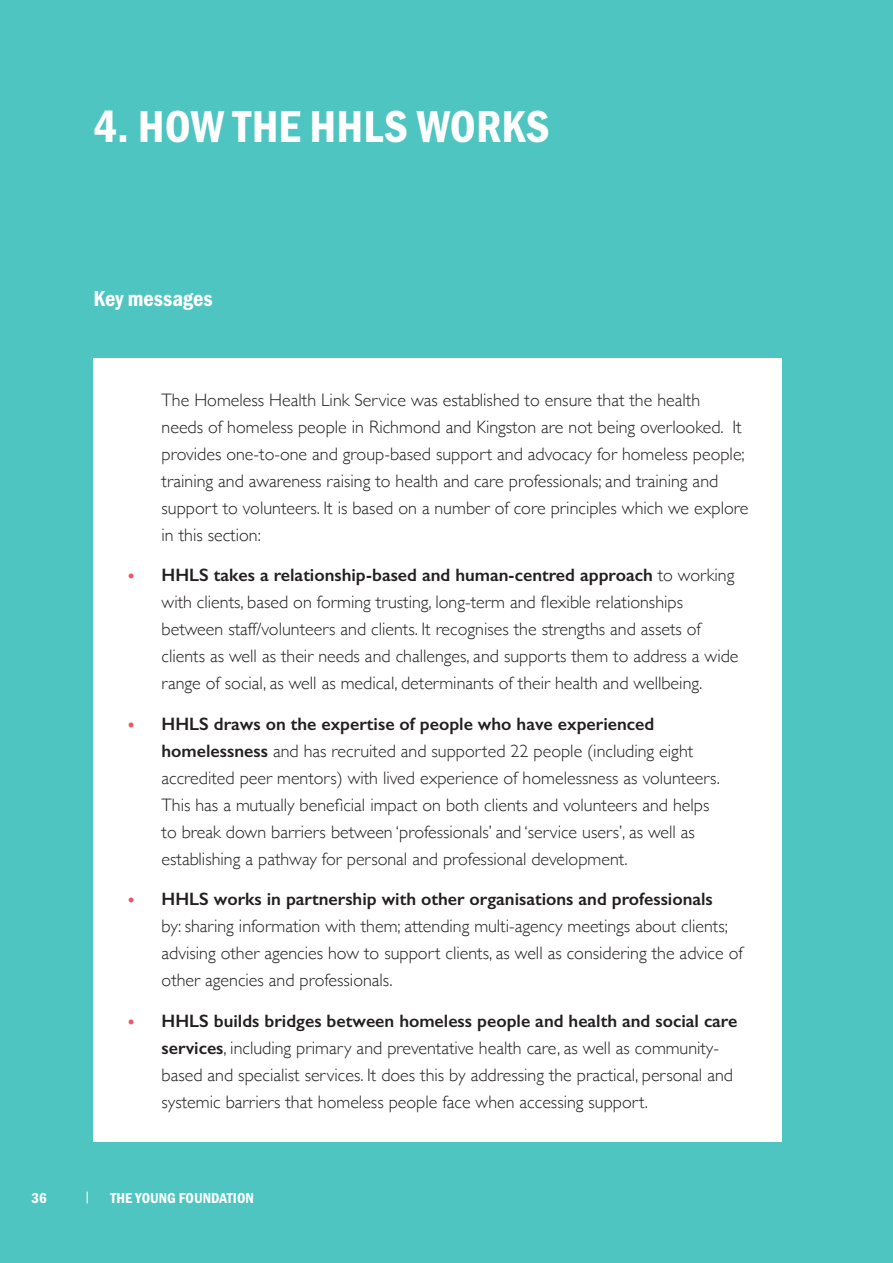
<style>
.page{position:relative;width:893px;height:1263px;background:#4ec5c1}
.page>*{position:absolute;margin:0;border:0;box-sizing:border-box;transform-origin:0 0}
.t1{font:46.5px "Franklin Gothic URW Con Dem";color:#fff}
.t2{font:22.5px "Franklin Gothic URW Con Dem";color:#fff}
.t3{font:300 18px/27px "Gill Sans";color:#231f20}
.t4{font:15px "Franklin Gothic URW Con Dem";color:#fff}
.s1{font-weight:700;font-size:15px;color:#ec5768}
.s2{font-weight:600}
</style>
<div class="page">
<svg style="left:87px;top:1191px;width:1px;height:12px"></svg>
<div style="left:94px;top:358px;width:688px;height:784px;background:#fff"></div>
<h1 class="t1" style="left:94px;top:95px;width:458px">4. HOW THE HHLS WORKS</h1>
<p class="t2" style="left:94px;top:283px;width:121px">Key messages</p>
<p class="t3" style="left:162px;top:386px;width:588px">The Homeless Health Link Service was established to ensure that the health<br>needs of homeless people in Richmond and Kingston are not being overlooked. It provides one-to-one and group-based support and advocacy for homeless people; training and awareness raising to health and care professionals; and training and support to volunteers. It is based on a number of core principles which we explore in this section:</p>
<p class="t3" style="left:162px;top:561px;width:578px;text-indent:-34px"><span class="s1">•</span> <span class="s2">HHLS takes a relationship-based and human-centred approach</span> to working with clients, based on forming trusting, long-term and flexible relationships between staff/volunteers and clients. It recognises the strengths and assets of clients as well as their needs and challenges, and supports them to address a wide range of social, as well as medical, determinants of their health and wellbeing.</p>
<p class="t3" style="left:162px;top:710px;width:560px;text-indent:-34px"><span class="s1">•</span> <span class="s2">HHLS draws on the expertise of people who have experienced homelessness</span> and has recruited and supported 22 people (including eight accredited peer mentors) with lived experience of homelessness as volunteers.<br>This has a mutually beneficial impact on both clients and volunteers and helps to break down barriers between ‘professionals’ and ‘service users’, as well as establishing a pathway for personal and professional development.</p>
<p class="t3" style="left:162px;top:885px;width:583px;text-indent:-34px"><span class="s1">•</span> <span class="s2">HHLS works in partnership with other organisations and professionals<br></span>by: sharing information with them; attending multi-agency meetings about clients; advising other agencies how to support clients, as well as considering the advice of other agencies and professionals.</p>
<p class="t3" style="left:162px;top:1007px;width:577px;text-indent:-34px"><span class="s1">•</span> <span class="s2">HHLS builds bridges between homeless people and health and social care services</span>, including primary and preventative health care, as well as community&shy;based and specialist services. It does this by addressing the practical, personal and systemic barriers that homeless people face when accessing support.</p>
<p class="t4" style="left:31px;top:1188px;width:17px">36</p>
<p class="t4" style="left:111px;top:1188px;width:145px">THE YOUNG FOUNDATION</p>
</div>
